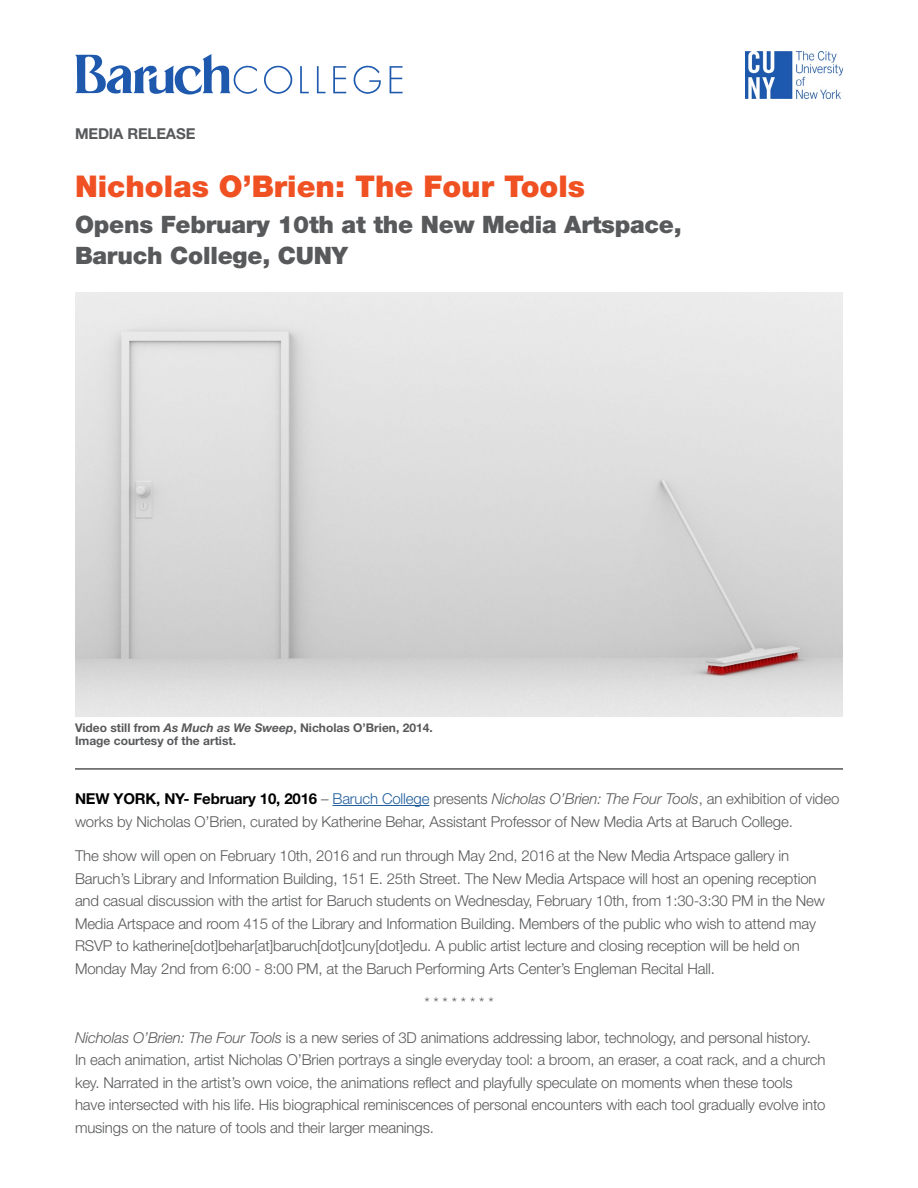
<style>
.page{position:relative;width:918px;height:1188px;background:#fff}
.page>*{position:absolute;margin:0;border:0;box-sizing:border-box;transform-origin:0 0}
.t1{font:900 30px "Helvetica Neue LT Std";color:#f05123}
.t2{font:900 24px/31.5px "Helvetica Neue LT Std";letter-spacing:-.01em;color:#58595b}
.t3{font:300 15px/22.5px "Helvetica Neue LT Std";letter-spacing:-.01em;color:#58595b}
.t4{font:700 15px "Helvetica Neue LT Std";letter-spacing:-.01em;color:#58595b}
.t5{font:700 12px/13.5px "Helvetica Neue LT Std";color:#58595b}
.s1{font-style:italic}
.s2{font-weight:700;color:#000}
.s3{color:#215e9e}
</style>
<div class="page">
<img style="left:75px;top:292px;width:768px;height:424px">
<hr style="left:75px;top:769px;width:768px;height:1px;background:#000">
<hr style="left:332px;top:805px;width:97px;height:1px;background:#215e9e">
<svg style="left:353px;top:65px;width:28px;height:29px"></svg>
<svg style="left:264px;top:65px;width:29px;height:29px"></svg>
<svg style="left:390px;top:66px;width:13px;height:27px"></svg>
<svg style="left:333px;top:66px;width:13px;height:27px"></svg>
<svg style="left:317px;top:66px;width:9px;height:27px"></svg>
<svg style="left:300px;top:66px;width:9px;height:27px"></svg>
<svg style="left:75px;top:54px;width:182px;height:41px"></svg>
<img style="left:745px;top:52px;width:98px;height:47px">
<p class="t4" style="left:75px;top:124px;width:122px">MEDIA RELEASE</p>
<h1 class="t1" style="left:75px;top:168px;width:512px">Nicholas O’Brien: The Four Tools</h1>
<h2 class="t2" style="left:75px;top:209px;width:608px">Opens February 10th at the New Media Artspace,<br>Baruch College, CUNY</h2>
<p class="t5" style="left:75px;top:720px;width:359px">Video still from <span class="s1">As Much as We Sweep</span>, Nicholas O’Brien, 2014.<br>Image courtesy of the artist.</p>
<p class="t3" style="left:75px;top:787px;width:766px"><span class="s2">NEW YORK, NY- February 10, 2016</span> – <span class="s3">Baruch College</span> presents <span class="s1">Nicholas O’Brien: The Four Tools</span>, an exhibition of video works by Nicholas O’Brien, curated by Katherine Behar, Assistant Professor of New Media Arts at Baruch College.</p>
<p class="t3" style="left:75px;top:844px;width:752px">The show will open on February 10th, 2016 and run through May 2nd, 2016 at the New Media Artspace gallery in Baruch’s Library and Information Building, 151 E. 25th Street. The New Media Artspace will host an opening reception and casual discussion with the artist for Baruch students on Wednesday, February 10th, from 1:30-3:30 PM in the New Media Artspace and room 415 of the Library and Information Building. Members of the public who wish to attend may RSVP to katherine[dot]behar[at]baruch[dot]cuny[dot]edu. A public artist lecture and closing reception will be held on Monday May 2nd from 6:00 - 8:00 PM, at the Baruch Performing Arts Center’s Engleman Recital Hall.</p>
<p class="t3" style="left:424px;top:991px;width:71px">* * * * * * * *</p>
<p class="t3" style="left:75px;top:1026px;width:752px"><span class="s1">Nicholas O’Brien: The Four Tools</span> is a new series of 3D animations addressing labor, technology, and personal history.<br>In each animation, artist Nicholas O’Brien portrays a single everyday tool: a broom, an eraser, a coat rack, and a church key. Narrated in the artist’s own voice, the animations reflect and playfully speculate on moments when these tools have intersected with his life. His biographical reminiscences of personal encounters with each tool gradually evolve into musings on the nature of tools and their larger meanings.</p>
</div>
